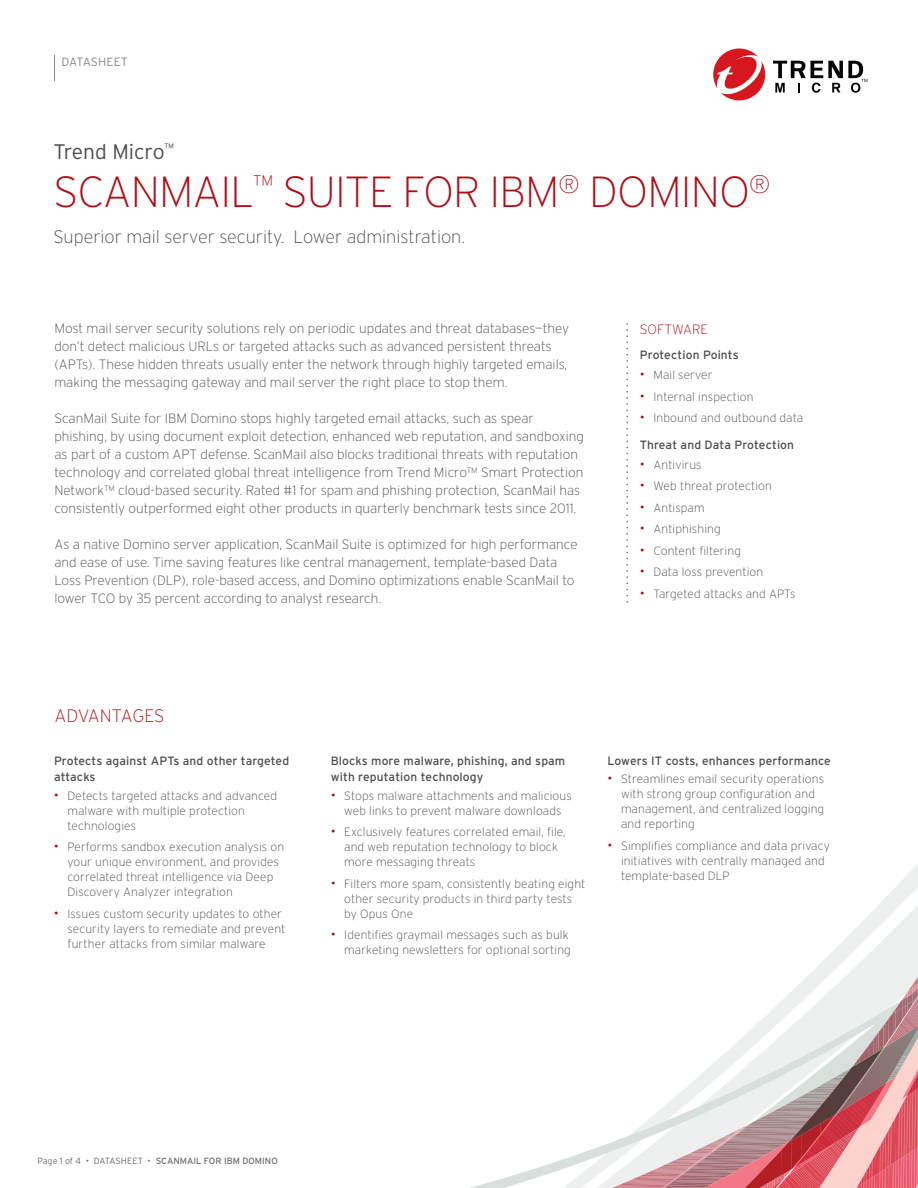
<style>
.page{position:relative;width:918px;height:1188px;background:#fff}
.page>*{position:absolute;margin:0;border:0;box-sizing:border-box;transform-origin:0 0}
.t1{font:200 43.5px "Interstate";letter-spacing:-.02em;color:#b00d15}
.t2{font:300 21px "Interstate";color:#4b4c4d}
.t3{font:200 18px "Interstate";color:#4b4c4d}
.t4{font:200 18px "Interstate";letter-spacing:-.01em;color:#b00d15}
.t5{font:200 13.5px/18px "Interstate";color:#4b4c4d}
.t6{font:200 13.5px "Interstate";color:#b00d15}
.t7{font:200 12px/15px "Interstate";letter-spacing:.01em;color:#4b4c4d}
.t8{font:12px/16.5px "Interstate";letter-spacing:.01em;color:#4b4c4d}
.t9{font:300 12px "Interstate";letter-spacing:.005em;color:#87898c}
.t10{font:9px "Interstate";color:#6c6d70}
.s1{font-weight:300;font-size:13.5px;color:#b00d15}
.s2{font-weight:200}
.s3{font-weight:300}
</style>
<div class="page">
<svg style="left:54px;top:55px;width:1px;height:26px"></svg>
<svg style="left:773px;top:61px;width:94px;height:32px"></svg>
<svg style="left:713px;top:49px;width:52px;height:51px"></svg>
<svg style="left:470px;top:864px;width:448px;height:324px"></svg>
<svg style="left:626px;top:324px;width:2px;height:278px"></svg>
<p class="t9" style="left:62px;top:55px;width:68px">DATASHEET</p>
<h2 class="t2" style="left:53px;top:139px;width:122px">Trend Micro<sup>™</sup></h2>
<h1 class="t1" style="left:53px;top:165px;width:719px">SCANMAIL<sup>™</sup> SUITE FOR IBM<sup>®</sup> DOMINO<sup>®</sup></h1>
<h3 class="t3" style="left:53px;top:226px;width:413px">Superior mail server security. Lower administration.</h3>
<p class="t5" style="left:54px;top:319px;width:516px">Most mail server security solutions rely on periodic updates and threat databases—they don’t detect malicious URLs or targeted attacks such as advanced persistent threats (APTs). These hidden threats usually enter the network through highly targeted emails, making the messaging gateway and mail server the right place to stop them.</p>
<p class="t5" style="left:54px;top:409px;width:531px">ScanMail Suite for IBM Domino stops highly targeted email attacks, such as spear phishing, by using document exploit detection, enhanced web reputation, and sandboxing as part of a custom APT defense. ScanMail also blocks traditional threats with reputation technology and correlated global threat intelligence from Trend Micro™ Smart Protection Network™ cloud-based security. Rated #1 for spam and phishing protection, ScanMail has consistently outperformed eight other products in quarterly benchmark tests since 2011.</p>
<p class="t5" style="left:54px;top:535px;width:525px">As a native Domino server application, ScanMail Suite is optimized for high performance and ease of use. Time saving features like central management, template-based Data Loss Prevention (DLP), role-based access, and Domino optimizations enable ScanMail to lower TCO by 35 percent according to analyst research.</p>
<p class="t6" style="left:640px;top:321px;width:70px">SOFTWARE</p>
<p class="t8" style="left:640px;top:346px;width:100px">Protection Points</p>
<p class="t7" style="left:640px;top:368px;width:74px"><span class="s1">•</span> Mail server</p>
<p class="t7" style="left:640px;top:389px;width:115px"><span class="s1">•</span> Internal inspection</p>
<p class="t8" style="left:640px;top:405px;width:165px;line-height:26.2px"><span class="s1">•</span> <span class="s2">Inbound and outbound data<br></span>Threat and Data Protection</p>
<p class="t7" style="left:640px;top:457px;width:63px"><span class="s1">•</span> Antivirus</p>
<p class="t7" style="left:640px;top:479px;width:134px"><span class="s1">•</span> Web threat protection</p>
<p class="t7" style="left:640px;top:500px;width:66px"><span class="s1">•</span> Antispam</p>
<p class="t7" style="left:640px;top:522px;width:82px"><span class="s1">•</span> Antiphishing</p>
<p class="t7" style="left:640px;top:543px;width:103px"><span class="s1">•</span> Content filtering</p>
<p class="t7" style="left:640px;top:565px;width:125px"><span class="s1">•</span> Data loss prevention</p>
<p class="t7" style="left:640px;top:586px;width:157px"><span class="s1">•</span> Targeted attacks and APTs</p>
<h3 class="t4" style="left:54px;top:704px;width:112px">ADVANTAGES</h3>
<p class="t8" style="left:54px;top:752px;width:237px">Protects against APTs and other targeted attacks</p>
<p class="t7" style="left:68px;top:788px;width:211px;text-indent:-14px"><span class="s1">•</span> Detects targeted attacks and advanced malware with multiple protection technologies</p>
<p class="t7" style="left:68px;top:839px;width:218px;text-indent:-14px"><span class="s1">•</span> Performs sandbox execution analysis on your unique environment, and provides correlated threat intelligence via Deep Discovery Analyzer integration</p>
<p class="t7" style="left:68px;top:906px;width:219px;text-indent:-14px"><span class="s1">•</span> Issues custom security updates to other security layers to remediate and prevent further attacks from similar malware</p>
<p class="t8" style="left:331px;top:752px;width:236px">Blocks more malware, phishing, and spam with reputation technology</p>
<p class="t7" style="left:331px;top:788px;width:243px;text-align:center"><span class="s1">•</span> Stops malware attachments and malicious web links to prevent malware downloads</p>
<p class="t7" style="left:344px;top:824px;width:223px;text-indent:-14px"><span class="s1">•</span> Exclusively features correlated email, file, and web reputation technology to block more messaging threats</p>
<p class="t7" style="left:344px;top:876px;width:243px;text-indent:-14px"><span class="s1">•</span> Filters more spam, consistently beating eight other security products in third party tests by Opus One</p>
<p class="t7" style="left:331px;top:927px;width:242px;text-align:right"><span class="s1">•</span> Identifies graymail messages such as bulk marketing newsletters for optional sorting</p>
<p class="t8" style="left:607px;top:752px;width:225px">Lowers IT costs, enhances performance</p>
<p class="t7" style="left:621px;top:771px;width:205px;text-indent:-14px"><span class="s1">•</span> Streamlines email security operations with strong group configuration and management, and centralized logging and reporting</p>
<p class="t7" style="left:621px;top:838px;width:210px;text-indent:-14px"><span class="s1">•</span> Simplifies compliance and data privacy initiatives with centrally managed and template-based DLP</p>
<p class="t10" style="left:38px;top:1155px;width:242px"><span class="s3">Page 1 of 4 • DATASHEET •</span> SCANMAIL FOR IBM DOMINO</p>
</div>
